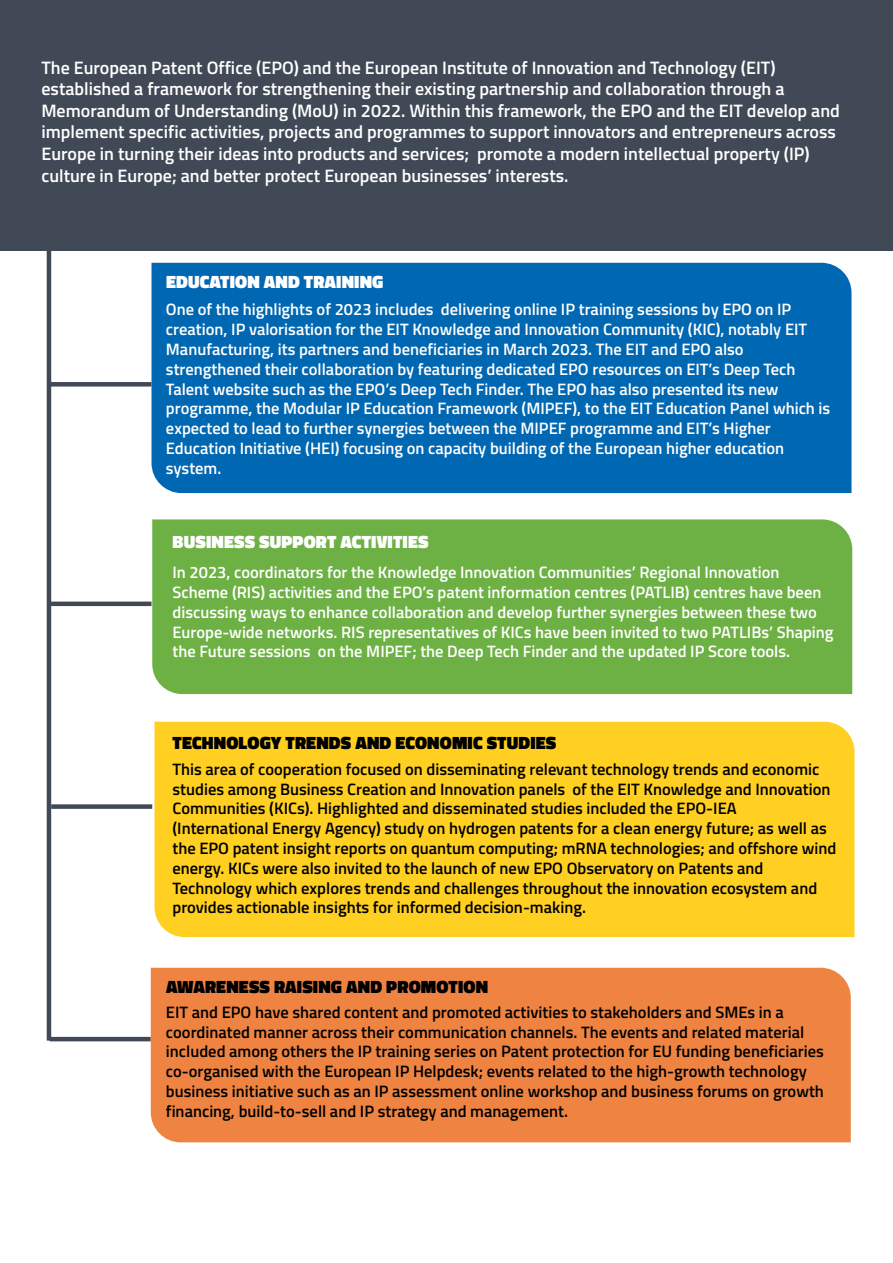
<style>
.page{position:relative;width:893px;height:1263px;background:#fff}
.page>*{position:absolute;margin:0;border:0;box-sizing:border-box;transform-origin:0 0}
.t1{font:600 18px/21.6px "Titillium";color:#fff}
.t2{font:900 18px "Titillium";letter-spacing:.01em;color:#000}
.t3{font:900 18px "Titillium";letter-spacing:.01em;color:#fff}
.t4{font:600 16.5px/19.8px "Titillium";color:#000}
.t5{font:600 16.5px/19.8px "Titillium";color:#fff}
</style>
<div class="page">
<hr style="left:50px;top:382px;width:101px;height:4px;background:#404955">
<hr style="left:47px;top:224px;width:4px;height:816px;background:#404955">
<div style="left:152px;top:263px;width:699px;height:230px;background:#0067b2"></div>
<hr style="left:50px;top:602px;width:101px;height:4px;background:#404955">
<div style="left:152px;top:519px;width:700px;height:175px;background:#6db144"></div>
<div style="left:51px;top:804px;width:101px;height:5px;background:#404955"></div>
<div style="left:154px;top:722px;width:700px;height:215px;background:#ffd022"></div>
<hr style="left:50px;top:1037px;width:101px;height:4px;background:#404955">
<div style="left:151px;top:968px;width:700px;height:174px;background:#ef8442"></div>
<div style="left:0;top:0;width:893px;height:251px;background:#404955"></div>
<p class="t1" style="left:41px;top:55px;width:736px">The European Patent Office (EPO) and the European Institute of Innovation and Technology (EIT)</p>
<p class="t1" style="left:41px;top:77px;width:744px">established a framework for strengthening their existing partnership and collaboration through a</p>
<p class="t1" style="left:41px;top:99px;width:800px">Memorandum of Understanding (MoU) in 2022. Within this framework, the EPO and the EIT develop and implement specific activities, projects and programmes to support innovators and entrepreneurs across<br>Europe in turning their ideas into products and services; promote a modern intellectual property (IP)</p>
<p class="t1" style="left:41px;top:163px;width:529px">culture in Europe; and better protect European businesses’ interests.</p>
<p class="t3" style="left:166px;top:269px;width:219px">EDUCATION AND TRAINING</p>
<p class="t5" style="left:166px;top:299px;width:627px">One of the highlights of 2023 includes delivering online IP training sessions by EPO on IP</p>
<p class="t5" style="left:166px;top:319px;width:643px">creation, IP valorisation for the EIT Knowledge and Innovation Community (KIC), notably EIT<br>Manufacturing, its partners and beneficiaries in March 2023. The EIT and EPO also</p>
<p class="t5" style="left:166px;top:358px;width:631px">strengthened their collaboration by featuring dedicated EPO resources on EIT’s Deep Tech</p>
<p class="t5" style="left:166px;top:378px;width:614px">Talent website such as the EPO’s Deep Tech Finder. The EPO has also presented its new</p>
<p class="t5" style="left:166px;top:398px;width:666px">programme, the Modular IP Education Framework (MIPEF), to the EIT Education Panel which is expected to lead to further synergies between the MIPEF programme and EIT’s Higher</p>
<p class="t5" style="left:166px;top:437px;width:620px">Education Initiative (HEI) focusing on capacity building of the European higher education</p>
<p class="t5" style="left:166px;top:457px;width:57px">system.</p>
<p class="t3" style="left:173px;top:528px;width:257px">BUSINESS SUPPORT ACTIVITIES</p>
<p class="t5" style="left:172px;top:562px;width:663px">In 2023, coordinators for the Knowledge Innovation Communities’ Regional Innovation Scheme (RIS) activities and the EPO’s patent information centres (PATLIB) centres have been discussing ways to enhance collaboration and develop further synergies between these two Europe-wide networks. RIS representatives of KICs have been invited to two PATLIBs’ Shaping the Future sessions on the MIPEF; the Deep Tech Finder and the updated IP Score tools.</p>
<p class="t2" style="left:173px;top:729px;width:385px">TECHNOLOGY TRENDS AND ECONOMIC STUDIES</p>
<p class="t4" style="left:172px;top:758px;width:659px">This area of cooperation focused on disseminating relevant technology trends and economic studies among Business Creation and Innovation panels of the EIT Knowledge and Innovation<br>Communities (KICs). Highlighted and disseminated studies included the EPO-IEA</p>
<p class="t4" style="left:172px;top:818px;width:665px">(International Energy Agency) study on hydrogen patents for a clean energy future; as well as the EPO patent insight reports on quantum computing; mRNA technologies; and offshore wind energy. KICs were also invited to the launch of new EPO Observatory on Patents and</p>
<p class="t4" style="left:172px;top:877px;width:646px">Technology which explores trends and challenges throughout the innovation ecosystem and provides actionable insights for informed decision-making.</p>
<p class="t2" style="left:166px;top:974px;width:324px">AWARENESS RAISING AND PROMOTION</p>
<p class="t4" style="left:166px;top:1001px;width:619px">EIT and EPO have shared content and promoted activities to stakeholders and SMEs in a</p>
<p class="t4" style="left:166px;top:1021px;width:659px">coordinated manner across their communication channels. The events and related material included among others the IP training series on Patent protection for EU funding beneficiaries co-organised with the European IP Helpdesk; events related to the high-growth technology business initiative such as an IP assessment online workshop and business forums on growth financing, build-to-sell and IP strategy and management.</p>
</div>
